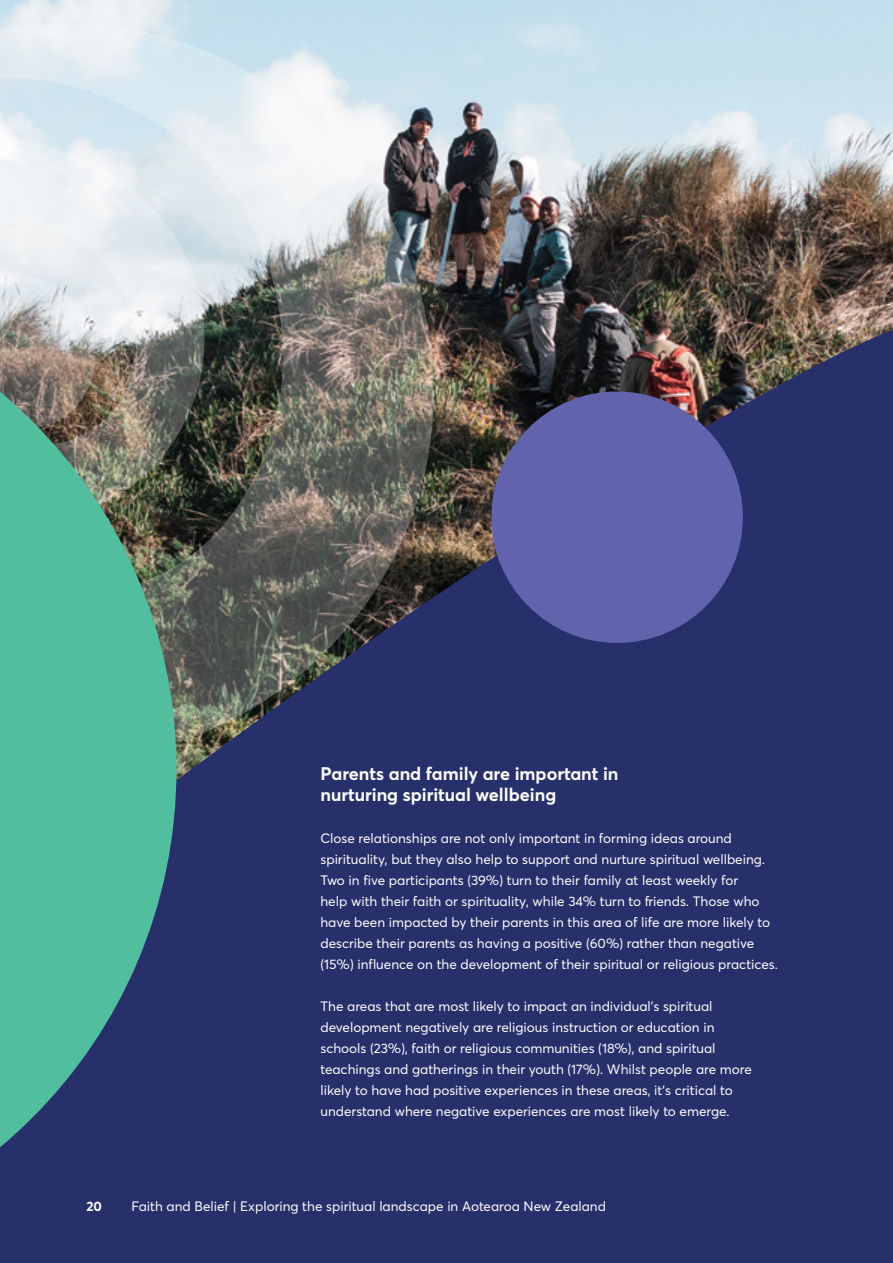
<style>
.page{position:relative;width:893px;height:1263px;background:#28306c}
.page>*{position:absolute;margin:0;border:0;box-sizing:border-box;transform-origin:0 0}
.t1{font:700 18px/21px "Averta PE";color:#fff}
.t2{font:13.5px/21px "Averta PE";color:#fff}
.t3{font:700 13.5px "Averta PE";color:#fff}
</style>
<div class="page">
<img style="left:0;top:0;width:893px;height:788px">
<img style="left:0;top:24px;width:434px;height:735px">
<svg style="left:0;top:277px;width:176px;height:870px;fill:#51be9d"></svg>
<div style="left:491px;top:391px;width:252px;height:252px;background:#6263ad;border-radius:50%"></div>
<h1 class="t1" style="left:320px;top:762px;width:300px">Parents and family are important in nurturing spiritual wellbeing</h1>
<p class="t2" style="left:320px;top:827px;width:459px">Close relationships are not only important in forming ideas around spirituality, but they also help to support and nurture spiritual wellbeing.<br>Two in five participants (39%) turn to their family at least weekly for<br>help with their faith or spirituality, while 34% turn to friends. Those who have been impacted by their parents in this area of life are more likely to describe their parents as having a positive (60%) rather than negative (15%) influence on the development of their spiritual or religious practices.</p>
<p class="t2" style="left:320px;top:995px;width:433px">The areas that are most likely to impact an individual’s spiritual development negatively are religious instruction or education in schools (23%), faith or religious communities (18%), and spiritual teachings and gatherings in their youth (17%). Whilst people are more likely to have had positive experiences in these areas, it’s critical to understand where negative experiences are most likely to emerge.</p>
<p class="t3" style="left:86px;top:1196px;width:17px">20</p>
<p class="t2" style="left:131px;top:1195px;width:476px">Faith and Belief | Exploring the spiritual landscape in Aotearoa New Zealand</p>
</div>
